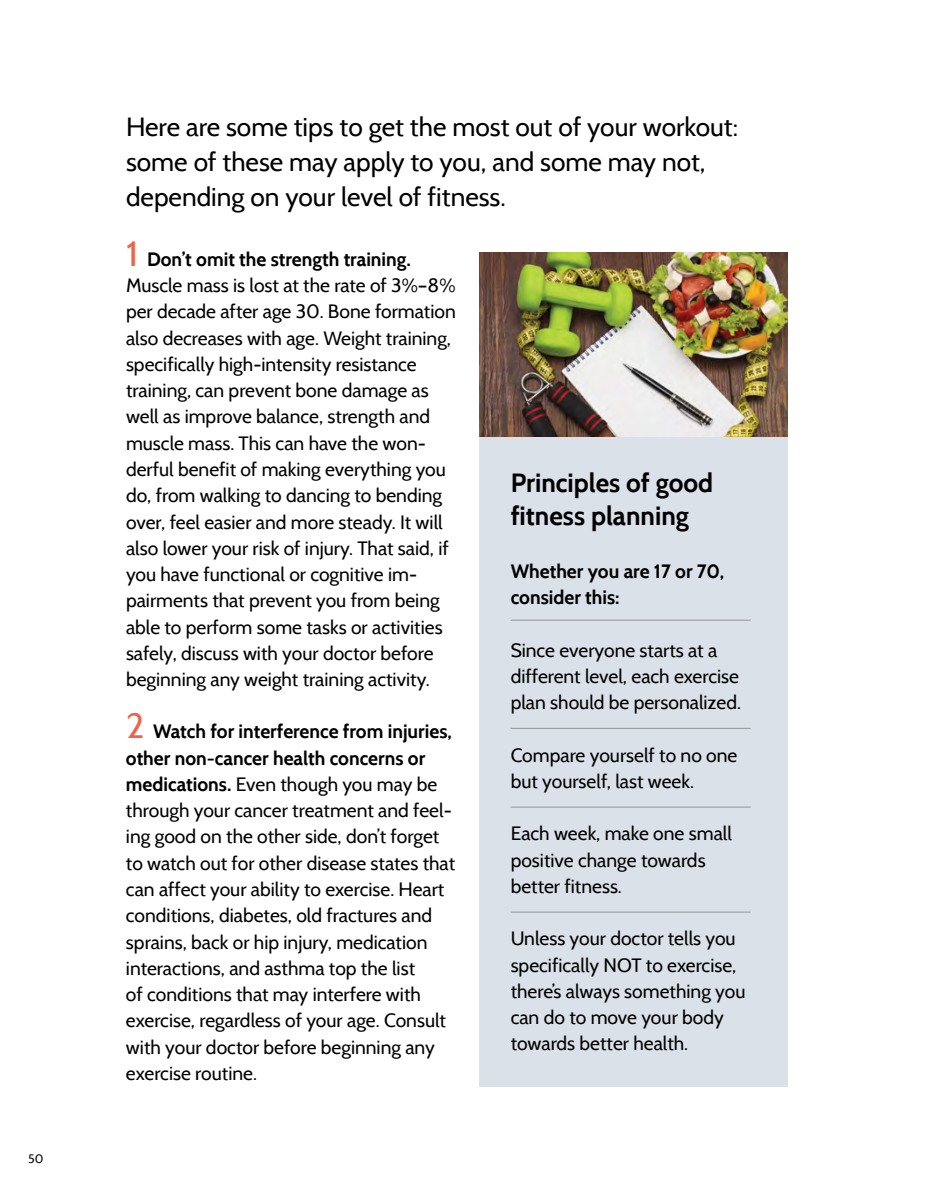
<style>
.page{position:relative;width:945px;height:1197px;background:#fff}
.page>*{position:absolute;margin:0;border:0;box-sizing:border-box;transform-origin:0 0}
.t1{font:26.25px/35px "Cabin";color:#000}
.t2{font:700 26.25px/33.2px "Cabin";color:#000}
.t3{font:19.25px/26.2px "Cabin";color:#000}
.t4{font:700 19.25px/26.2px "Cabin";color:#000}
.t5{font:12.25px "Cabin";color:#000}
.s1{font-size:35px;color:#f16349}
.s2{font-weight:700}
</style>
<div class="page">
<div style="left:479px;top:252px;width:309px;height:835px;background:#dae1e9"></div>
<hr style="left:511px;top:620px;width:240px;height:1px;background:#939598">
<hr style="left:511px;top:728px;width:240px;height:1px;background:#939598">
<hr style="left:511px;top:807px;width:240px;height:1px;background:#939598">
<hr style="left:511px;top:912px;width:240px;height:1px;background:#939598">
<img style="left:479px;top:252px;width:309px;height:184px">
<p class="t5" style="left:28px;top:1151px;width:17px">50</p>
<h1 class="t1" style="left:126px;top:109px;width:614px">Here are some tips to get the most out of your workout: some of these may apply to you, and some may not, depending on your level of fitness.</h1>
<p class="t3" style="left:126px;top:246px;width:331px"><span class="s1">1</span> <span class="s2">Don’t omit the strength training.<br></span>Muscle mass is lost at the rate of 3%–8% per decade after age 30. Bone formation also decreases with age. Weight training, specifically high-intensity resistance training, can prevent bone damage as well as improve balance, strength and muscle mass. This can have the won&shy;derful benefit of making everything you do, from walking to dancing to bending over, feel easier and more steady. It will also lower your risk of injury. That said, if you have functional or cognitive im&shy;pairments that prevent you from being able to perform some tasks or activities safely, discuss with your doctor before beginning any weight training activity.</p>
<p class="t3" style="left:126px;top:718px;width:331px"><span class="s1">2</span> <span class="s2">Watch for interference from injuries, other non-cancer health concerns or medications.</span> Even though you may be through your cancer treatment and feel&shy;ing good on the other side, don’t forget to watch out for other disease states that can affect your ability to exercise. Heart conditions, diabetes, old fractures and sprains, back or hip injury, medication interactions, and asthma top the list<br>of conditions that may interfere with exercise, regardless of your age. Consult with your doctor before beginning any exercise routine.</p>
<h1 class="t2" style="left:511px;top:466px;width:204px">Principles of good fitness planning</h1>
<p class="t4" style="left:511px;top:558px;width:215px">Whether you are 17 or 70, consider this:</p>
<p class="t3" style="left:511px;top:637px;width:232px">Since everyone starts at a different level, each exercise plan should be personalized.</p>
<p class="t3" style="left:511px;top:742px;width:228px">Compare yourself to no one but yourself, last week.</p>
<p class="t3" style="left:511px;top:820px;width:223px">Each week, make one small positive change towards better fitness.</p>
<p class="t3" style="left:511px;top:925px;width:236px">Unless your doctor tells you specifically NOT to exercise, there’s always something you can do to move your body towards better health.</p>
</div>
